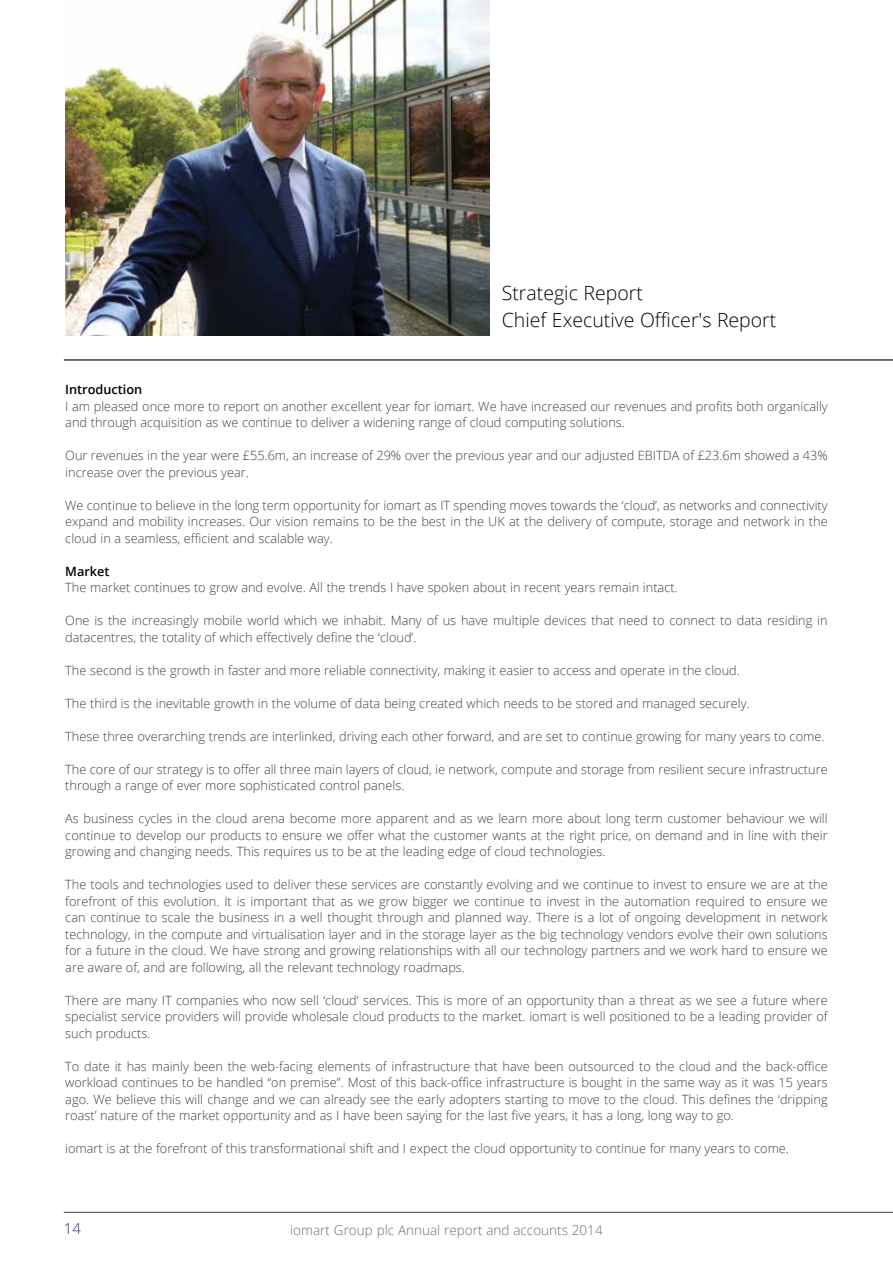
<style>
.page{position:relative;width:893px;height:1263px;background:#fff}
.page>*{position:absolute;margin:0;border:0;box-sizing:border-box;transform-origin:0 0}
.t1{font:300 19.5px/27px "Open Sans";color:#000}
.t2{font:300 15px "Open Sans";color:#1f2b5f}
.t3{font:300 13.5px "Open Sans";color:#6d6e71}
.t4{font:300 12.75px/16.5px "Open Sans";color:#414042;text-align:justify}
.t5{font:600 12.75px "Open Sans";color:#000}
</style>
<div class="page">
<hr style="left:64px;top:1212px;width:829px;height:1px;background:#414042">
<img style="left:65px;top:0;width:424px;height:336px">
<hr style="left:64px;top:359px;width:829px;height:1px;background:#000">
<h1 class="t1" style="left:502px;top:279px;width:276px">Strategic Report<br>Chief Executive Officer's Report</h1>
<p class="t5" style="left:65px;top:381px;width:79px">Introduction</p>
<p class="t4" style="left:65px;top:398px;width:764px">I am pleased once more to report on another excellent year for iomart. We have increased our revenues and profits both organically and through acquisition as we continue to deliver a widening range of cloud computing solutions.</p>
<p class="t4" style="left:65px;top:447px;width:764px">Our revenues in the year were £55.6m, an increase of 29% over the previous year and our adjusted EBITDA of £23.6m showed a 43% increase over the previous year.</p>
<p class="t4" style="left:65px;top:497px;width:764px">We continue to believe in the long term opportunity for iomart as IT spending moves towards the ‘cloud’, as networks and connectivity expand and mobility increases. Our vision remains to be the best in the UK at the delivery of compute, storage and network in the cloud in a seamless, efficient and scalable way.</p>
<p class="t5" style="left:65px;top:562px;width:46px">Market</p>
<p class="t4" style="left:65px;top:579px;width:614px">The market continues to grow and evolve. All the trends I have spoken about in recent years remain intact.</p>
<p class="t4" style="left:65px;top:612px;width:764px">One is the increasingly mobile world which we inhabit. Many of us have multiple devices that need to connect to data residing in datacentres, the totality of which effectively define the ‘cloud’.</p>
<p class="t4" style="left:65px;top:662px;width:676px">The second is the growth in faster and more reliable connectivity, making it easier to access and operate in the cloud.</p>
<p class="t4" style="left:65px;top:695px;width:686px">The third is the inevitable growth in the volume of data being created which needs to be stored and managed securely.</p>
<p class="t4" style="left:65px;top:728px;width:761px">These three overarching trends are interlinked, driving each other forward, and are set to continue growing for many years to come.</p>
<p class="t4" style="left:65px;top:761px;width:764px">The core of our strategy is to offer all three main layers of cloud, ie network, compute and storage from resilient secure infrastructure through a range of ever more sophisticated control panels.</p>
<p class="t4" style="left:65px;top:810px;width:764px">As business cycles in the cloud arena become more apparent and as we learn more about long term customer behaviour we will continue to develop our products to ensure we offer what the customer wants at the right price, on demand and in line with their growing and changing needs. This requires us to be at the leading edge of cloud technologies.</p>
<p class="t4" style="left:65px;top:876px;width:764px">The tools and technologies used to deliver these services are constantly evolving and we continue to invest to ensure we are at the forefront of this evolution. It is important that as we grow bigger we continue to invest in the automation required to ensure we can continue to scale the business in a well thought through and planned way. There is a lot of ongoing development in network technology, in the compute and virtualisation layer and in the storage layer as the big technology vendors evolve their own solutions for a future in the cloud. We have strong and growing relationships with all our technology partners and we work hard to ensure we are aware of, and are following, all the relevant technology roadmaps.</p>
<p class="t4" style="left:65px;top:992px;width:764px">There are many IT companies who now sell ‘cloud’ services. This is more of an opportunity than a threat as we see a future where specialist service providers will provide wholesale cloud products to the market. iomart is well positioned to be a leading provider of such products.</p>
<p class="t4" style="left:65px;top:1058px;width:764px">To date it has mainly been the web-facing elements of infrastructure that have been outsourced to the cloud and the back-office workload continues to be handled “on premise”. Most of this back-office infrastructure is bought in the same way as it was 15 years ago. We believe this will change and we can already see the early adopters starting to move to the cloud. This defines the ‘dripping roast’ nature of the market opportunity and as I have been saying for the last five years, it has a long, long way to go.</p>
<p class="t4" style="left:65px;top:1140px;width:725px">iomart is at the forefront of this transformational shift and I expect the cloud opportunity to continue for many years to come.</p>
<p class="t2" style="left:64px;top:1218px;width:19px">14</p>
<p class="t3" style="left:290px;top:1221px;width:314px">iomart Group plc Annual report and accounts 2014</p>
</div>
